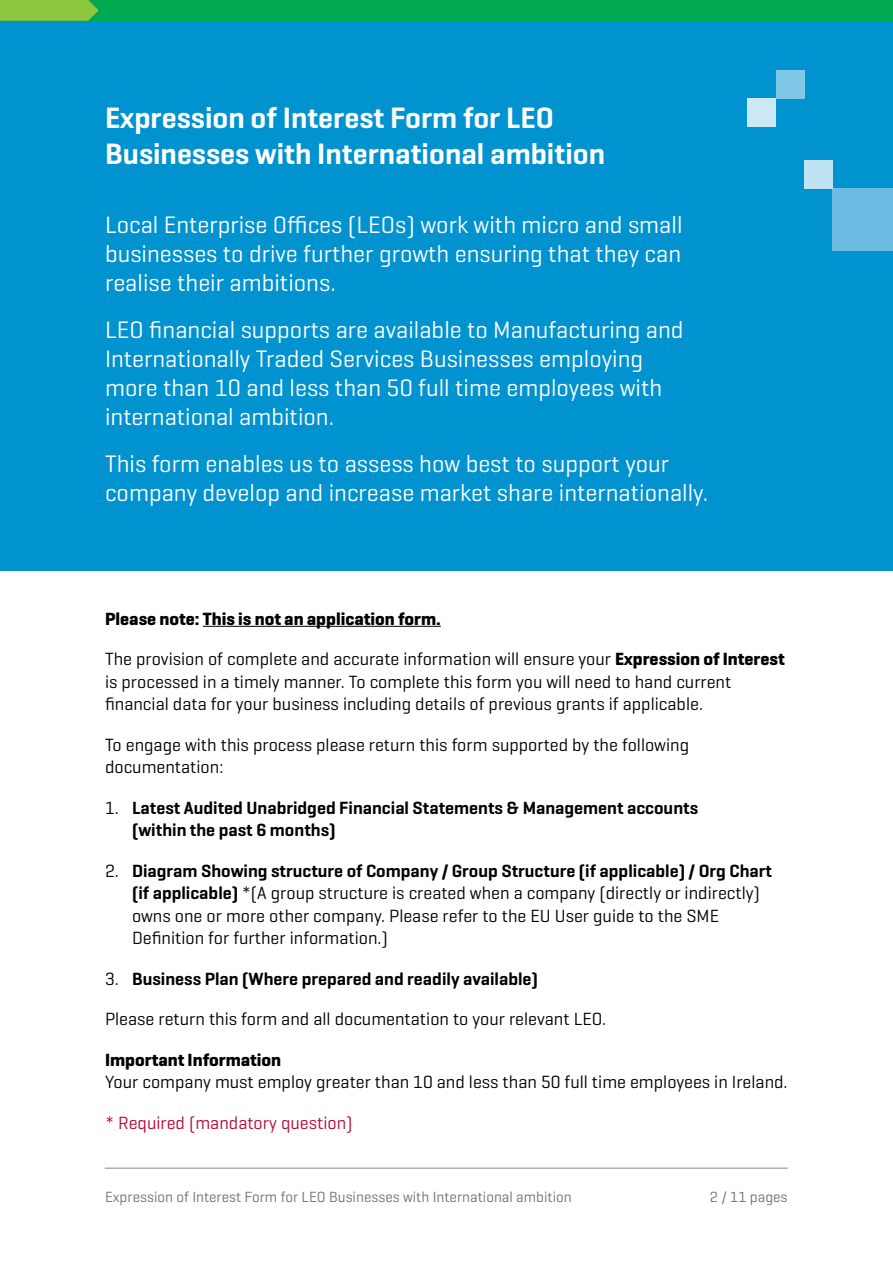
<style>
.page{position:relative;width:893px;height:1263px;background:#fff}
.page>*{position:absolute;margin:0;border:0;box-sizing:border-box;transform-origin:0 0}
.t1{font:600 30px/36px "Geogrotesque";color:#fff}
.t2{font:24.15px/29.1px "Geogrotesque";color:#fff}
.Body_1{font:18px/22.5px "Geogrotesque";color:#000}
.t3{font:600 18px/22.5px "Geogrotesque";color:#000}
.Body_1-2{font:700 18px "Geogrotesque";color:#000}
.Body_1-3{font:18px "Geogrotesque";color:#b50938}
.t4{font:15px "Geogrotesque";color:#717275}
.s1{font-weight:700}
.s2{font-weight:400}
.s3{font-weight:600}
</style>
<div class="page">
<hr style="left:105px;top:1167px;width:682px;height:2px;background:#adafb2">
<div style="left:0;top:0;width:893px;height:570px;background:#0093d0"></div>
<hr style="left:203px;top:626px;width:238px;height:1px;background:#000">
<div style="left:0;top:0;width:893px;height:21px;background:#00a94f"></div>
<svg style="left:0;top:0;width:99px;height:21px;background:#83c440"></svg>
<div style="left:833px;top:189px;width:60px;height:62px;background:#6dbce3"></div>
<div style="left:776px;top:70px;width:28px;height:28px;background:#7fc8e7"></div>
<div style="left:747px;top:98px;width:29px;height:28px;background:#cce9f5"></div>
<div style="left:804px;top:161px;width:29px;height:28px;background:#bfe3f3"></div>
<p class="t1" style="left:105px;top:99px;width:502px">Expression of Interest Form for LEO<br>Businesses with International ambition</p>
<p class="t2" style="left:105px;top:209px;width:579px;text-align:justify">Local Enterprise Offices (LEOs) work with micro and small businesses to drive further growth ensuring that they can realise their ambitions.</p>
<p class="t2" style="left:105px;top:314px;width:580px">LEO financial supports are available to Manufacturing and Internationally Traded Services Businesses employing more than 10 and less than 50 full time employees with international ambition.</p>
<p class="t2" style="left:105px;top:448px;width:605px">This form enables us to assess how best to support your company develop and increase market share internationally.</p>
<p class="Body_1-2" style="left:105px;top:607px;width:337px">Please note: This is not an application form.</p>
<p class="Body_1" style="left:105px;top:647px;width:681px">The provision of complete and accurate information will ensure your <span class="s1">Expression of Interest </span>is processed in a timely manner. To complete this form you will need to hand current financial data for your business including details of previous grants if applicable.</p>
<p class="Body_1" style="left:105px;top:733px;width:586px">To engage with this process please return this form supported by the following documentation:</p>
<p class="t3" style="left:132px;top:796px;width:568px;text-indent:-27px"><span class="s2">1.</span> Latest Audited Unabridged Financial Statements &amp; Management accounts (within the past 6 months)</p>
<p class="Body_1" style="left:132px;top:859px;width:641px;text-indent:-27px">2. <span class="s3">Diagram Showing structure of Company / Group Structure (if applicable) / Org Chart (if applicable)</span> *(A group structure is created when a company (directly or indirectly) owns one or more other company. Please refer to the EU User guide to the SME Definition for further information.)</p>
<p class="t3" style="left:105px;top:967px;width:434px"><span class="s2">3.</span> Business Plan (Where prepared and readily available)</p>
<p class="Body_1" style="left:105px;top:1007px;width:503px">Please return this form and all documentation to your relevant LEO.</p>
<p class="Body_1" style="left:105px;top:1048px;width:684px"><span class="s1">Important Information<br></span>Your company must employ greater than 10 and less than 50 full time employees in Ireland.</p>
<p class="Body_1-3" style="left:105px;top:1111px;width:249px">* Required (mandatory question)</p>
<p class="t4" style="left:105px;top:1187px;width:468px">Expression of Interest Form for LEO Businesses with International ambition</p>
<p class="t4" style="left:710px;top:1187px;width:79px">2 / 11 pages</p>
</div>
